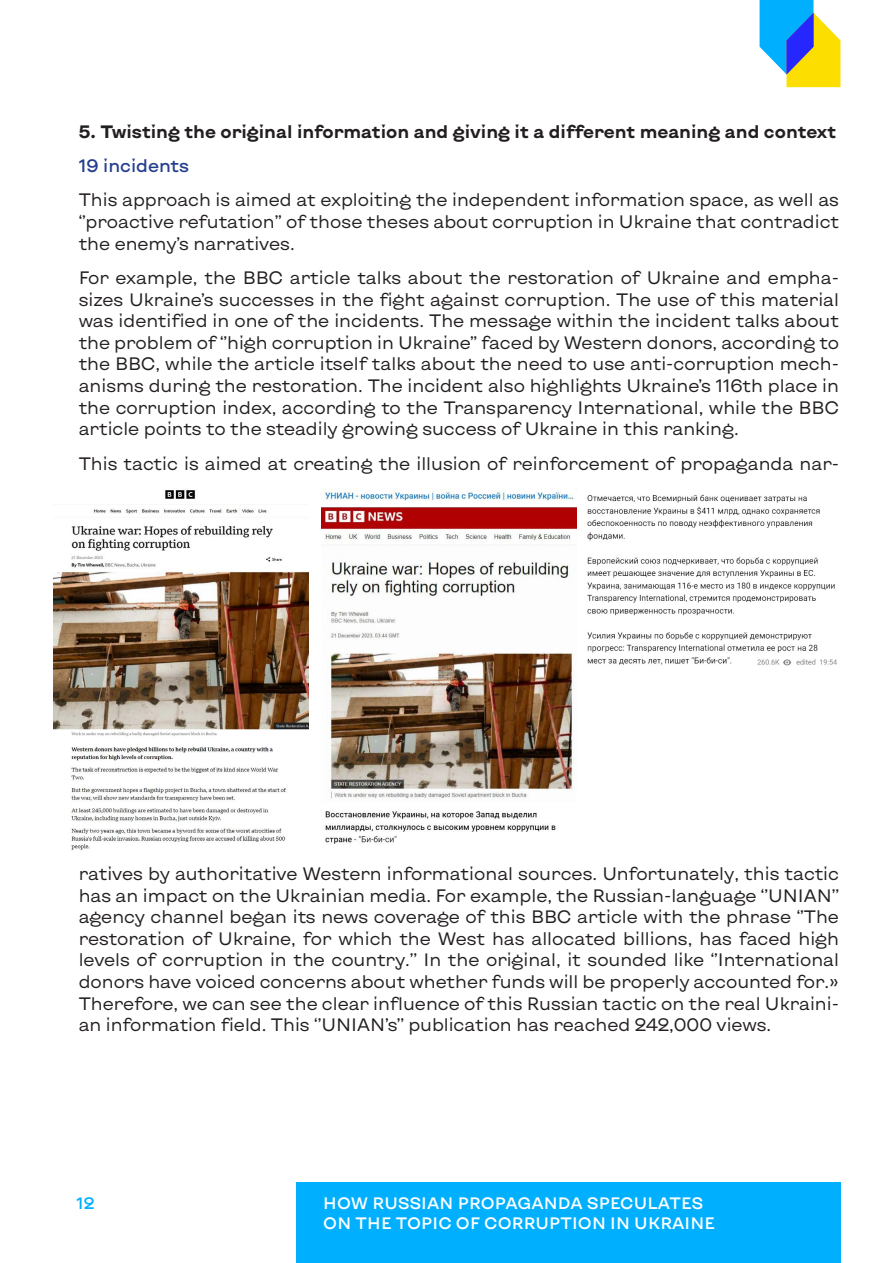
<style>
.page{position:relative;width:893px;height:1263px;background:#fff}
.page>*{position:absolute;margin:0;border:0;box-sizing:border-box;transform-origin:0 0}
.t1{font:18px/21.6px "Kyiv Type Sans";color:#231f20;text-align:justify}
.t2{font:700 18px "Kyiv Type Sans";color:#231f20}
.t3{font:500 18px "Kyiv Type Sans";color:#253f8e}
.t4{font:500 16.5px/20px "Kyiv Type Sans";letter-spacing:.01em;color:#fff}
.t5{font:500 16.5px "Kyiv Type Sans";color:#00b0ff}
</style>
<div class="page">
<div style="left:296px;top:1182px;width:544px;height:81px;background:#00b0ff"></div>
<svg style="left:760px;top:0;width:80px;height:87px"></svg>
<img style="left:54px;top:490px;width:254px;height:360px">
<img style="left:322px;top:488px;width:254px;height:356px">
<img style="left:587px;top:494px;width:250px;height:172px">
<p class="t2" style="left:79px;top:119px;width:759px">5. Twisting the original information and giving it a different meaning and context</p>
<p class="t3" style="left:79px;top:154px;width:112px">19 incidents</p>
<p class="t1" style="left:79px;top:189px;width:762px">This approach is aimed at exploiting the independent information space, as well as ‘’proactive refutation’’ of those theses about corruption in Ukraine that contradict the enemy’s narratives.</p>
<p class="t1" style="left:79px;top:266px;width:762px">For example, the BBC article talks about the restoration of Ukraine and empha&shy;sizes Ukraine’s successes in the fight against corruption. The use of this material was identified in one of the incidents. The message within the incident talks about the problem of ‘’high corruption in Ukraine’’ faced by Western donors, according to the BBC, while the article itself talks about the need to use anti-corruption mech&shy;anisms during the restoration. The incident also highlights Ukraine’s 116th place in the corruption index, according to the Transparency International, while the BBC article points to the steadily growing success of Ukraine in this ranking.</p>
<p class="t1" style="left:79px;top:452px;width:762px">This tactic is aimed at creating the illusion of reinforcement of propaganda nar-</p>
<p class="t1" style="left:79px;top:862px;width:762px">ratives by authoritative Western informational sources. Unfortunately, this tactic has an impact on the Ukrainian media. For example, the Russian-language ‘’UNIAN’’ agency channel began its news coverage of this BBC article with the phrase ‘’The restoration of Ukraine, for which the West has allocated billions, has faced high levels of corruption in the country.’’ In the original, it sounded like ‘’International donors have voiced concerns about whether funds will be properly accounted for.» Therefore, we can see the clear influence of this Russian tactic on the real Ukraini&shy;an information field. This ‘’UNIAN’s’’ publication has reached 242,000 views.</p>
<p class="t5" style="left:77px;top:1192px;width:19px">12</p>
<p class="t4" style="left:323px;top:1192px;width:393px">HOW RUSSIAN PROPAGANDA SPECULATES<br>ON THE TOPIC OF CORRUPTION IN UKRAINE</p>
</div>
